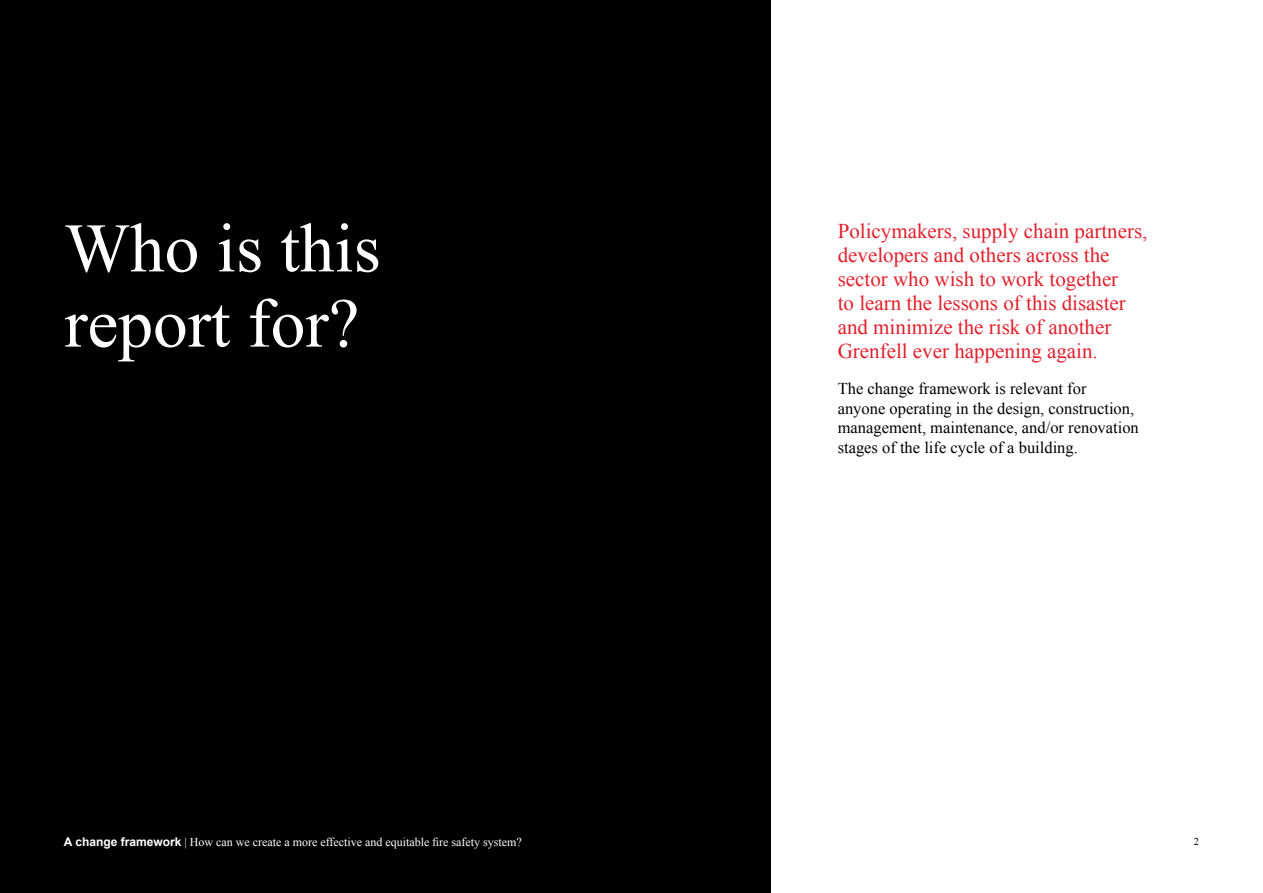
<style>
.page{position:relative;width:1263px;height:893px;background:#fff}
.page>*{position:absolute;margin:0;border:0;box-sizing:border-box;transform-origin:0 0}
.t1{font:69.45px/75.2px "Times New Roman";color:#fff}
.t2{font:21px/24px "Times New Roman";color:#e31f2b}
.t3{font:16.5px/19.5px "Times New Roman";color:#000}
.t4{font:12px "Times New Roman";color:#fff}
.t5{font:10.5px "Times New Roman";color:#000}
.s1{font-family:"Arial";font-weight:700}
</style>
<div class="page">
<div style="left:0;top:0;width:770px;height:893px;background:#000"></div>
<h1 class="t1" style="left:64px;top:209px;width:318px">Who is this report for?</h1>
<p class="t2" style="left:838px;top:218px;width:311px">Policymakers, supply chain partners, developers and others across the sector who wish to work together<br>to learn the lessons of this disaster and minimize the risk of another Grenfell ever happening again.</p>
<p class="t3" style="left:838px;top:379px;width:303px">The change framework is relevant for<br>anyone operating in the design, construction, management, maintenance, and/or renovation stages of the life cycle of a building.</p>
<p class="t4" style="left:64px;top:834px;width:459px"><span class="s1">A change framework</span> | How can we create a more effective and equitable fire safety system?</p>
<p class="t5" style="left:1194px;top:834px;width:7px">2</p>
</div>
